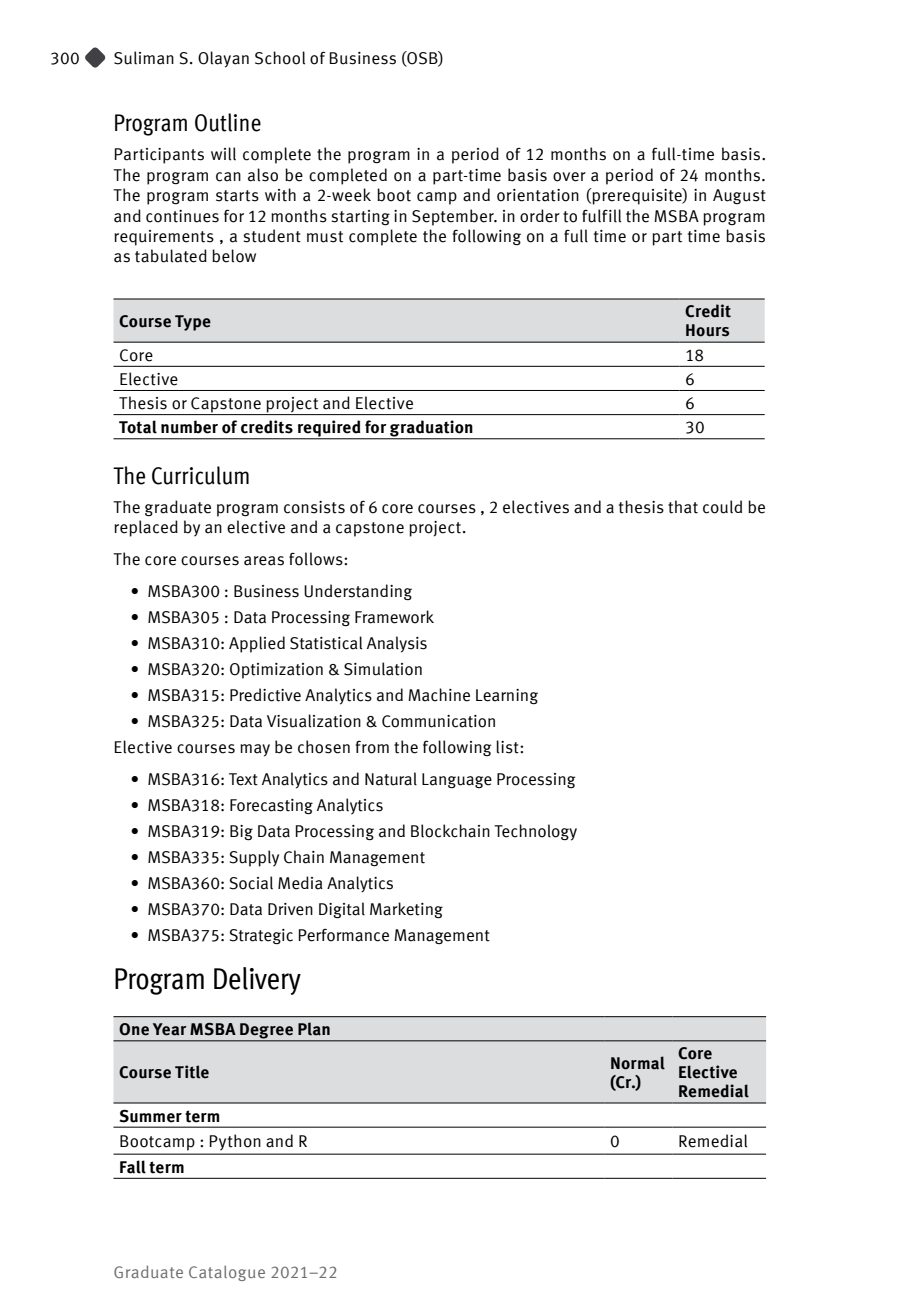
<style>
.page{position:relative;width:908px;height:1304px;background:#fff}
.page>*{position:absolute;margin:0;border:0;box-sizing:border-box;transform-origin:0 0}
.t1{font:condensed 30px "Meta Offc Pro";letter-spacing:-.005em;color:#000}
.t2{font:condensed 24px "Meta Offc Pro";letter-spacing:.005em;color:#000}
.t3{font:17px/20.4px "Meta Offc Pro Norm";color:#000}
.t4{font:700 17px/19px "Meta Offc Pro";letter-spacing:.01em;color:#000}
.t5{font:17px "Meta Offc Pro Norm";letter-spacing:.015em;color:#6d6e71}
</style>
<div class="page">
<svg style="left:85px;top:47px;width:20px;height:21px"></svg>
<div style="left:113px;top:300px;width:651px;height:42px;background:#dcddde"></div>
<hr style="left:113px;top:390px;width:566px;height:1px;background:#000">
<hr style="left:679px;top:390px;width:85px;height:1px;background:#000">
<hr style="left:113px;top:414px;width:566px;height:1px;background:#000">
<hr style="left:679px;top:414px;width:85px;height:1px;background:#000">
<hr style="left:113px;top:299px;width:566px;height:1px;background:#000">
<hr style="left:679px;top:299px;width:85px;height:1px;background:#000">
<hr style="left:113px;top:342px;width:566px;height:1px;background:#000">
<hr style="left:679px;top:342px;width:85px;height:1px;background:#000">
<hr style="left:113px;top:366px;width:566px;height:1px;background:#000">
<hr style="left:679px;top:366px;width:85px;height:1px;background:#000">
<hr style="left:113px;top:438px;width:566px;height:1px;background:#000">
<hr style="left:679px;top:438px;width:85px;height:1px;background:#000">
<div style="left:113px;top:1017px;width:652px;height:86px;background:#dcddde"></div>
<hr style="left:113px;top:1127px;width:491px;height:1px;background:#000">
<hr style="left:604px;top:1127px;width:68px;height:1px;background:#000">
<hr style="left:672px;top:1127px;width:93px;height:1px;background:#000">
<hr style="left:113px;top:1154px;width:491px;height:1px;background:#000">
<hr style="left:604px;top:1154px;width:68px;height:1px;background:#000">
<hr style="left:672px;top:1154px;width:93px;height:1px;background:#000">
<hr style="left:113px;top:1178px;width:491px;height:1px;background:#000">
<hr style="left:604px;top:1178px;width:68px;height:1px;background:#000">
<hr style="left:672px;top:1178px;width:93px;height:1px;background:#000">
<hr style="left:113px;top:1016px;width:491px;height:1px;background:#000">
<hr style="left:604px;top:1016px;width:68px;height:1px;background:#000">
<hr style="left:672px;top:1016px;width:93px;height:1px;background:#000">
<hr style="left:113px;top:1040px;width:491px;height:1px;background:#000">
<hr style="left:604px;top:1040px;width:68px;height:1px;background:#000">
<hr style="left:672px;top:1040px;width:93px;height:1px;background:#000">
<hr style="left:672px;top:1103px;width:93px;height:1px;background:#000">
<hr style="left:113px;top:1103px;width:491px;height:1px;background:#000">
<hr style="left:604px;top:1103px;width:68px;height:1px;background:#000">
<p class="t3" style="left:50px;top:47px;width:31px">300</p>
<p class="t3" style="left:113px;top:46px;width:332px">Suliman S. Olayan School of Business (OSB)</p>
<h2 class="t2" style="left:113px;top:105px;width:149px">Program Outline</h2>
<p class="t3" style="left:113px;top:143px;width:654px;text-align:justify">Participants will complete the program in a period of 12 months on a full-time basis.<br>The program can also be completed on a part-time basis over a period of 24 months.<br>The program starts with a 2-week boot camp and orientation (prerequisite) in August and continues for 12 months starting in September. in order to fulfill the MSBA program requirements , a student must complete the following on a full time or part time basis as tabulated below</p>
<p class="t4" style="left:119px;top:310px;width:93px">Course Type</p>
<p class="t4" style="left:685px;top:301px;width:47px">Credit<br>Hours</p>
<p class="t3" style="left:119px;top:343px;width:36px">Core</p>
<p class="t3" style="left:685px;top:343px;width:21px">18</p>
<p class="t3" style="left:119px;top:368px;width:61px">Elective</p>
<p class="t3" style="left:685px;top:368px;width:11px">6</p>
<p class="t3" style="left:119px;top:392px;width:296px">Thesis or Capstone project and Elective</p>
<p class="t3" style="left:685px;top:392px;width:11px">6</p>
<p class="t4" style="left:119px;top:417px;width:356px">Total number of credits required for graduation</p>
<p class="t3" style="left:685px;top:416px;width:21px">30</p>
<h2 class="t2" style="left:113px;top:458px;width:138px">The Curriculum</h2>
<p class="t3" style="left:113px;top:496px;width:654px">The graduate program consists of 6 core courses , 2 electives and a thesis that could be replaced by an elective and a capstone project.</p>
<p class="t3" style="left:113px;top:548px;width:236px">The core courses areas follows:</p>
<p class="t3" style="left:130px;top:579px;width:283px">• MSBA300 : Business Understanding</p>
<p class="t3" style="left:130px;top:606px;width:305px">• MSBA305 : Data Processing Framework</p>
<p class="t3" style="left:130px;top:632px;width:299px">• MSBA310: Applied Statistical Analysis</p>
<p class="t3" style="left:130px;top:658px;width:294px">• MSBA320: Optimization &amp; Simulation</p>
<p class="t3" style="left:130px;top:684px;width:409px">• MSBA315: Predictive Analytics and Machine Learning</p>
<p class="t3" style="left:113px;top:707px;width:412px;line-height:26px;text-indent:17px">• MSBA325: Data Visualization &amp; Communication<br>Elective courses may be chosen from the following list:</p>
<p class="t3" style="left:130px;top:768px;width:446px">• MSBA316: Text Analytics and Natural Language Processing</p>
<p class="t3" style="left:130px;top:794px;width:254px">• MSBA318: Forecasting Analytics</p>
<p class="t3" style="left:130px;top:820px;width:448px">• MSBA319: Big Data Processing and Blockchain Technology</p>
<p class="t3" style="left:130px;top:846px;width:296px">• MSBA335: Supply Chain Management</p>
<p class="t3" style="left:130px;top:872px;width:265px">• MSBA360: Social Media Analytics</p>
<p class="t3" style="left:130px;top:898px;width:314px">• MSBA370: Data Driven Digital Marketing</p>
<p class="t3" style="left:130px;top:924px;width:360px">• MSBA375: Strategic Performance Management</p>
<h1 class="t1" style="left:113px;top:956px;width:188px">Program Delivery</h1>
<p class="t4" style="left:119px;top:1019px;width:213px">One Year MSBA Degree Plan</p>
<p class="t4" style="left:119px;top:1062px;width:92px">Course Title</p>
<p class="t4" style="left:609px;top:1052px;width:56px">Normal (Cr.)</p>
<p class="t4" style="left:677px;top:1043px;width:72px">Core<br>Elective<br>Remedial</p>
<p class="t4" style="left:119px;top:1105px;width:103px">Summer term</p>
<p class="t3" style="left:119px;top:1130px;width:190px">Bootcamp : Python and R</p>
<p class="t3" style="left:609px;top:1130px;width:11px">0</p>
<p class="t3" style="left:677px;top:1130px;width:71px">Remedial</p>
<p class="t4" style="left:119px;top:1156px;width:67px">Fall term</p>
<p class="t5" style="left:113px;top:1260px;width:226px">Graduate Catalogue 2021–22</p>
</div>
